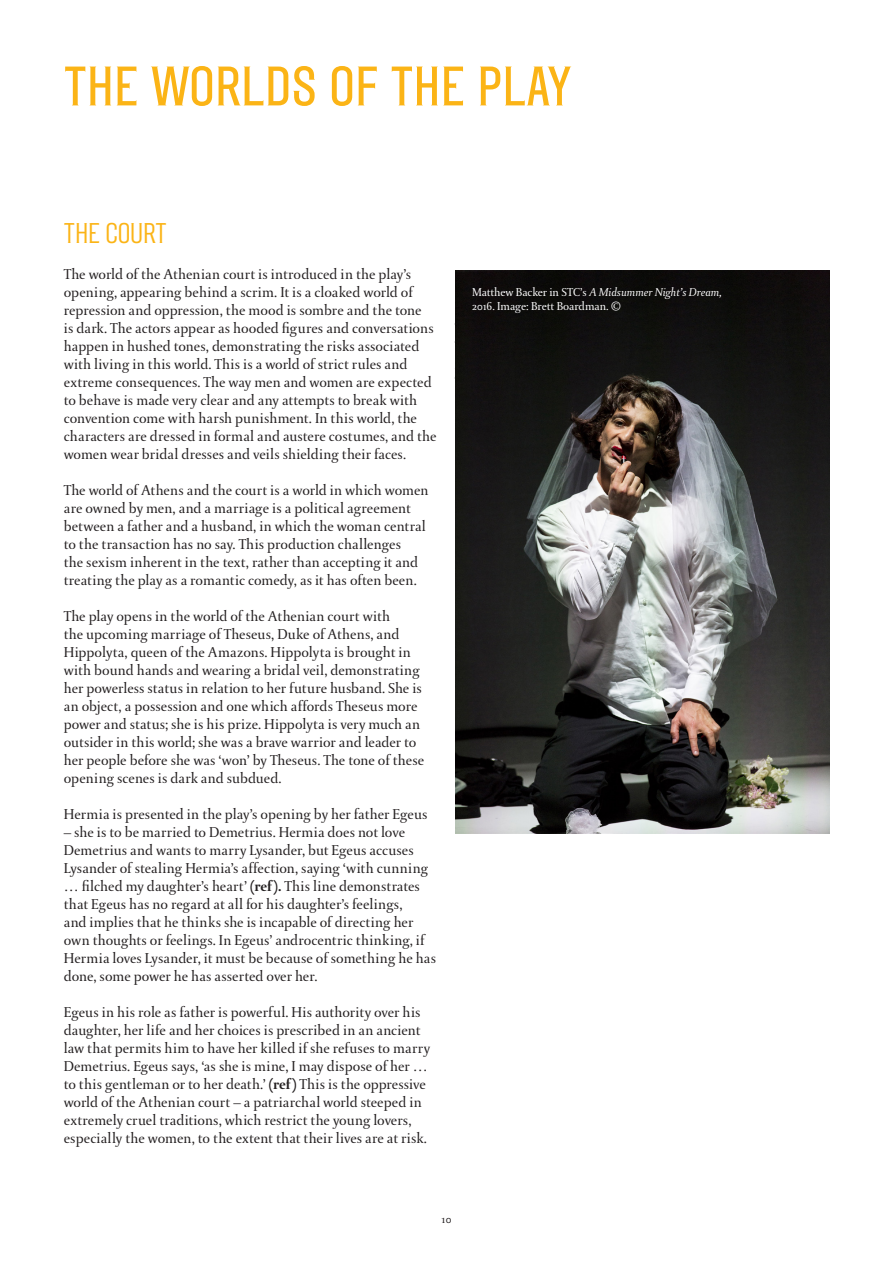
<style>
.page{position:relative;width:893px;height:1263px;background:#fff}
.page>*{position:absolute;margin:0;border:0;box-sizing:border-box;transform-origin:0 0}
.Page_Header{font:500 55.5px "STC";color:#fbb416}
.Topics_Header{font:28.5px "STC";letter-spacing:-.01em;color:#fbb416}
.Body{font:15px/18px "DTL Paradox ST";color:#231f20}
.Image_Captions{font:12px/14.4px "DTL Paradox ST";letter-spacing:-.005em;color:#fff}
.t1{font:12px "DTL Paradox ST";color:#231f20}
.s1{font-weight:700}
.s2{font-style:italic}
</style>
<div class="page">
<img style="left:455px;top:270px;width:374px;height:563px">
<p class="Page_Header" style="left:64px;top:53px;width:509px">THE WORLDS OF THE PLAY</p>
<p class="Topics_Header" style="left:64px;top:215px;width:104px">THE COURT</p>
<p class="Body" style="left:64px;top:265px;width:374px">The world of the Athenian court is introduced in the play’s opening, appearing behind a scrim. It is a cloaked world of repression and oppression, the mood is sombre and the tone<br>is dark. The actors appear as hooded figures and conversations happen in hushed tones, demonstrating the risks associated with living in this world. This is a world of strict rules and extreme consequences. The way men and women are expected to behave is made very clear and any attempts to break with convention come with harsh punishment. In this world, the characters are dressed in formal and austere costumes, and the women wear bridal dresses and veils shielding their faces.</p>
<p class="Body" style="left:64px;top:481px;width:366px">The world of Athens and the court is a world in which women are owned by men, and a marriage is a political agreement between a father and a husband, in which the woman central to the transaction has no say. This production challenges<br>the sexism inherent in the text, rather than accepting it and treating the play as a romantic comedy, as it has often been.</p>
<p class="Body" style="left:64px;top:607px;width:362px">The play opens in the world of the Athenian court with<br>the upcoming marriage of Theseus, Duke of Athens, and Hippolyta, queen of the Amazons. Hippolyta is brought in with bound hands and wearing a bridal veil, demonstrating her powerless status in relation to her future husband. She is an object, a possession and one which affords Theseus more power and status; she is his prize. Hippolyta is very much an outsider in this world; she was a brave warrior and leader to her people before she was ‘won’ by Theseus. The tone of these opening scenes is dark and subdued.</p>
<p class="Body" style="left:64px;top:805px;width:365px">Hermia is presented in the play’s opening by her father Egeus</p>
<p class="Body" style="left:64px;top:823px;width:374px">– she is to be married to Demetrius. Hermia does not love Demetrius and wants to marry Lysander, but Egeus accuses Lysander of stealing Hermia’s affection, saying ‘with cunning … filched my daughter’s heart’ <span class="s1">(ref).</span> This line demonstrates that Egeus has no regard at all for his daughter’s feelings,<br>and implies that he thinks she is incapable of directing her own thoughts or feelings. In Egeus’ androcentric thinking, if Hermia loves Lysander, it must be because of something he has done, some power he has asserted over her.</p>
<p class="Body" style="left:64px;top:1003px;width:368px">Egeus in his role as father is powerful. His authority over his daughter, her life and her choices is prescribed in an ancient law that permits him to have her killed if she refuses to marry Demetrius. Egeus says, ‘as she is mine, I may dispose of her … to this gentleman or to her death.’ <span class="s1">(ref)</span> This is the oppressive world of the Athenian court – a patriarchal world steeped in extremely cruel traditions, which restrict the young lovers, especially the women, to the extent that their lives are at risk.</p>
<p class="Image_Captions" style="left:472px;top:285px;width:251px">Matthew Backer in STC’s <span class="s2">A Midsummer Night’s Dream,<br></span>2016. Image: Brett Boardman. ©</p>
<p class="t1" style="left:441px;top:1212px;width:11px">10</p>
</div>
